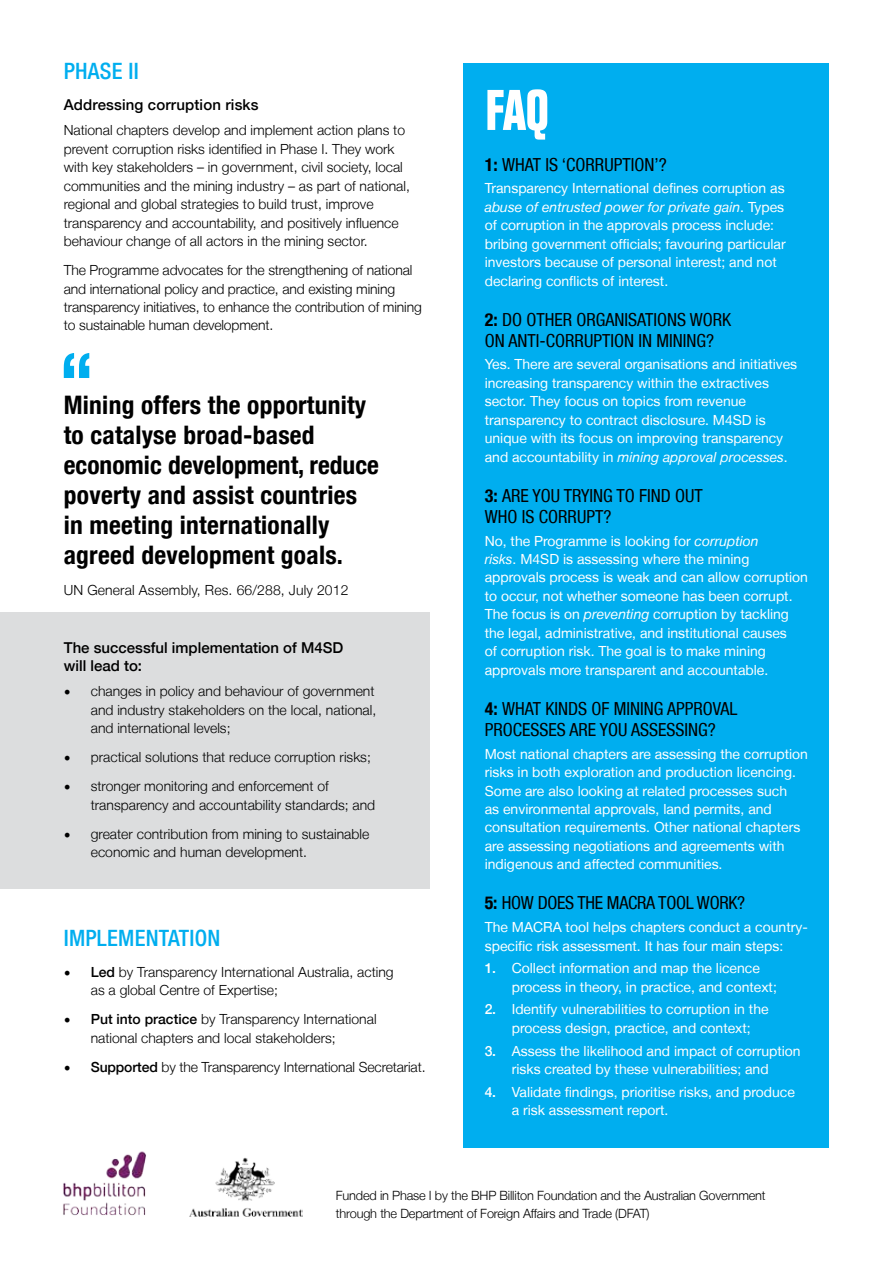
<style>
.page{position:relative;width:893px;height:1263px;background:#fff}
.page>*{position:absolute;margin:0;border:0;box-sizing:border-box;transform-origin:0 0}
.t1{font:700 condensed 60px "Folio EF";color:#fff;scale:.95 1}
.t2{font:700 condensed 25.5px/30px "Helvetica Neue LT";letter-spacing:.01em;color:#000}
.t3{font:500 condensed 22.5px "Helvetica Neue LT";letter-spacing:.01em;color:#00aeef}
.t4{font:condensed 18px/21px "Helvetica Neue LT";color:#000}
.t5{font:500 15px/18.5px "Helvetica Neue LT";color:#000}
.t6{font:13.95px/18.5px "Helvetica Neue LT";color:#fff}
.t7{font:300 13.95px/18.5px "Helvetica Neue LT";color:#000}
.t8{font:300 12.75px/18.5px "Helvetica Neue LT";letter-spacing:-.015em;color:#000}
.s1{font-family:"Minion Pro";font-weight:400;font-size:18px}
.s2{font-weight:500}
.s3{font-weight:700}
.s4{font-style:italic}
</style>
<div class="page">
<div style="left:0;top:613px;width:429px;height:276px;background:#dcddde"></div>
<svg style="left:64px;top:353px;width:25px;height:25px"></svg>
<div style="left:463px;top:64px;width:366px;height:1084px;background:#00aeef"></div>
<img style="left:63px;top:1151px;width:83px;height:65px">
<img style="left:189px;top:1157px;width:114px;height:59px">
<h3 class="t3" style="left:64px;top:58px;width:76px">PHASE II</h3>
<p class="t5" style="left:64px;top:96px;width:196px">Addressing corruption risks</p>
<p class="t7" style="left:64px;top:121px;width:348px">National chapters develop and implement action plans to prevent corruption risks identified in Phase I. They work with key stakeholders – in government, civil society, local communities and the mining industry – as part of national, regional and global strategies to build trust, improve transparency and accountability, and positively influence behaviour change of all actors in the mining sector.</p>
<p class="t7" style="left:64px;top:261px;width:359px">The Programme advocates for the strengthening of national and international policy and practice, and existing mining transparency initiatives, to enhance the contribution of mining to sustainable human development.</p>
<h2 class="t2" style="left:64px;top:389px;width:317px">Mining offers the opportunity to catalyse broad-based economic development, reduce poverty and assist countries in meeting internationally agreed development goals.</h2>
<p class="t7" style="left:64px;top:581px;width:286px">UN General Assembly, Res. 66/288, July 2012</p>
<p class="t5" style="left:64px;top:638px;width:281px">The successful implementation of M4SD will lead to:</p>
<p class="t7" style="left:91px;top:682px;width:287px;text-indent:-27px"><span class="s1">•</span> changes in policy and behaviour of government and industry stakeholders on the local, national, and international levels;</p>
<p class="t7" style="left:64px;top:748px;width:309px"><span class="s1">•</span> practical solutions that reduce corruption risks;</p>
<p class="t7" style="left:91px;top:777px;width:286px;text-indent:-27px"><span class="s1">•</span> stronger monitoring and enforcement of transparency and accountability standards; and</p>
<p class="t7" style="left:91px;top:824px;width:280px;text-indent:-27px"><span class="s1">•</span> greater contribution from mining to sustainable economic and human development.</p>
<h3 class="t3" style="left:64px;top:924px;width:158px">IMPLEMENTATION</h3>
<p class="t7" style="left:91px;top:962px;width:304px;text-indent:-27px"><span class="s1">•</span> <span class="s2">Led</span> by Transparency International Australia, acting as a global Centre of Expertise;</p>
<p class="t7" style="left:91px;top:1010px;width:287px;text-indent:-27px"><span class="s1">•</span> <span class="s2">Put into practice</span> by Transparency International national chapters and local stakeholders;</p>
<p class="t7" style="left:64px;top:1057px;width:363px"><span class="s1">•</span> <span class="s2">Supported</span> by the Transparency International Secretariat.</p>
<h1 class="t1" style="left:485px;top:78px;width:69px">FAQ</h1>
<p class="t4" style="left:485px;top:154px;width:183px"><span class="s3">1:</span> WHAT IS ‘CORRUPTION’?</p>
<p class="t6" style="left:485px;top:179px;width:302px">Transparency International defines corruption as <span class="s4">abuse of entrusted power for private gain</span>. Types of corruption in the approvals process include: bribing government officials; favouring particular investors because of personal interest; and not declaring conflicts of interest.</p>
<p class="t4" style="left:485px;top:309px;width:248px"><span class="s3">2:</span> DO OTHER ORGANISATIONS WORK<br>ON ANTI-CORRUPTION IN MINING?</p>
<p class="t6" style="left:485px;top:355px;width:314px">Yes. There are several organisations and initiatives increasing transparency within the extractives sector. They focus on topics from revenue transparency to contract disclosure. M4SD is unique with its focus on improving transparency and accountability in <span class="s4">mining approval processes</span>.</p>
<p class="t4" style="left:485px;top:485px;width:219px"><span class="s3">3:</span> ARE YOU TRYING TO FIND OUT<br>WHO IS CORRUPT?</p>
<p class="t6" style="left:485px;top:531px;width:325px">No, the Programme is looking for <span class="s4">corruption<br>risks</span>. M4SD is assessing where the mining approvals process is weak and can allow corruption to occur, not whether someone has been corrupt.<br>The focus is on <span class="s4">preventing</span> corruption by tackling the legal, administrative, and institutional causes<br>of corruption risk. The goal is to make mining approvals more transparent and accountable.</p>
<p class="t4" style="left:485px;top:698px;width:254px"><span class="s3">4:</span> WHAT KINDS OF MINING APPROVAL<br>PROCESSES ARE YOU ASSESSING?</p>
<p class="t6" style="left:485px;top:744px;width:325px">Most national chapters are assessing the corruption risks in both exploration and production licencing.<br>Some are also looking at related processes such<br>as environmental approvals, land permits, and consultation requirements. Other national chapters are assessing negotiations and agreements with indigenous and affected communities.</p>
<p class="t4" style="left:485px;top:892px;width:262px"><span class="s3">5:</span> HOW DOES THE MACRA TOOL WORK?</p>
<p class="t6" style="left:485px;top:918px;width:324px">The MACRA tool helps chapters conduct a country&shy;specific risk assessment. It has four main steps:</p>
<p class="t6" style="left:512px;top:959px;width:267px;text-indent:-27px"><span class="s2">1.</span> Collect information and map the licence process in theory, in practice, and context;</p>
<p class="t6" style="left:512px;top:1000px;width:258px;text-indent:-27px"><span class="s2">2.</span> Identify vulnerabilities to corruption in the process design, practice, and context;</p>
<p class="t6" style="left:485px;top:1041px;width:317px;text-align:center"><span class="s2">3.</span> Assess the likelihood and impact of corruption risks created by these vulnerabilities; and</p>
<p class="t6" style="left:512px;top:1082px;width:285px;text-indent:-27px"><span class="s2">4.</span> Validate findings, prioritise risks, and produce a risk assessment report.</p>
<p class="t8" style="left:336px;top:1186px;width:431px">Funded in Phase I by the BHP Billiton Foundation and the Australian Government through the Department of Foreign Affairs and Trade (DFAT)</p>
</div>
